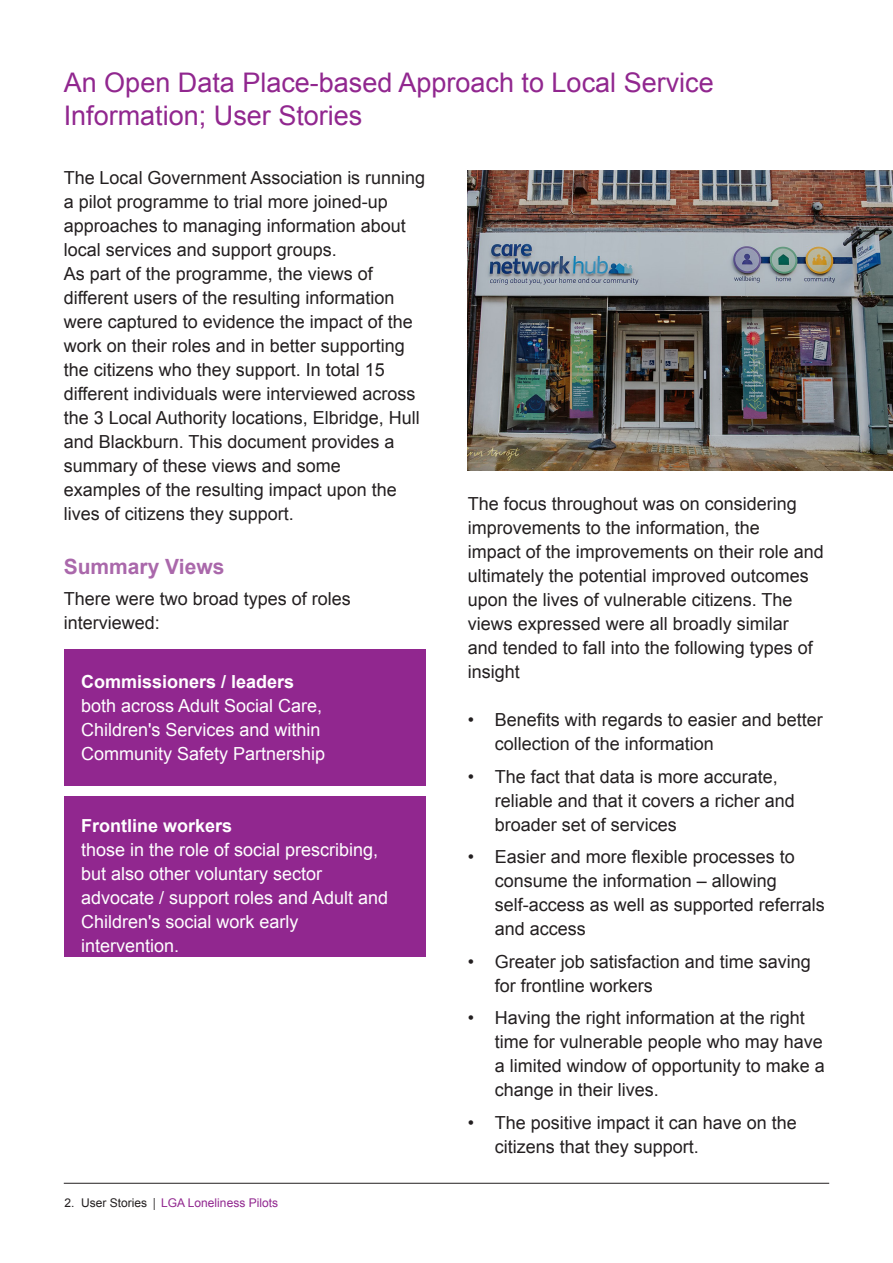
<style>
.page{position:relative;width:893px;height:1263px;background:#fff}
.page>*{position:absolute;margin:0;border:0;box-sizing:border-box;transform-origin:0 0}
.t1{font:27px/33px "Arial";color:#91278f}
.t2{font:700 21px "Arial";color:#aa68ab}
.t3{font:18px/24px "Arial";color:#231f20}
.t4{font:18px/24px "Arial";color:#fff}
.t5{font:12px "Arial";color:#91278f}
.s1{font-weight:700}
.s2{color:#231f20}
.s3{font-family:"Minion Pro";color:#231f20}
</style>
<div class="page">
<div style="left:64px;top:796px;width:361px;height:161px;background:#91278f"></div>
<div style="left:65px;top:649px;width:361px;height:137px;background:#91278f"></div>
<hr style="left:64px;top:1183px;width:765px;height:1px;background:#231f20">
<img style="left:468px;top:171px;width:425px;height:300px">
<p class="t1" style="left:64px;top:66px;width:651px">An Open Data Place-based Approach to Local Service<br>Information; User Stories</p>
<p class="t3" style="left:64px;top:165px;width:363px">The Local Government Association is running a pilot programme to trial more joined-up approaches to managing information about local services and support groups.</p>
<p class="t3" style="left:64px;top:261px;width:311px">As part of the programme, the views of</p>
<p class="t3" style="left:64px;top:285px;width:358px">different users of the resulting information were captured to evidence the impact of the work on their roles and in better supporting the citizens who they support. In total 15 different individuals were interviewed across the 3 Local Authority locations, Elbridge, Hull and Blackburn. This document provides a summary of these views and some</p>
<p class="t3" style="left:64px;top:477px;width:335px">examples of the resulting impact upon the lives of citizens they support.</p>
<p class="t2" style="left:64px;top:552px;width:162px">Summary Views</p>
<p class="t3" style="left:64px;top:587px;width:289px">There were two broad types of roles</p>
<p class="t3" style="left:64px;top:611px;width:98px">interviewed:</p>
<p class="t4" style="left:81px;top:670px;width:246px"><span class="s1">Commissioners / leaders </span>both across Adult Social Care,<br>Children's Services and within<br>Community Safety Partnership</p>
<p class="t4" style="left:81px;top:814px;width:309px"><span class="s1">Frontline workers<br></span>those in the role of social prescribing, but also other voluntary sector advocate / support roles and Adult and<br>Children's social work early intervention.</p>
<p class="t5" style="left:65px;top:1195px;width:215px"><span class="s2">2. User Stories</span> <span class="s3">|</span> LGA Loneliness Pilots</p>
<p class="t3" style="left:468px;top:492px;width:331px">The focus throughout was on considering</p>
<p class="t3" style="left:468px;top:516px;width:294px">improvements to the information, the</p>
<p class="t3" style="left:468px;top:540px;width:358px">impact of the improvements on their role and ultimately the potential improved outcomes upon the lives of vulnerable citizens. The views expressed were all broadly similar<br>and tended to fall into the following types of insight</p>
<p class="t3" style="left:495px;top:708px;width:330px;text-indent:-27px">• Benefits with regards to easier and better collection of the information</p>
<p class="t3" style="left:495px;top:765px;width:302px;text-indent:-27px">• The fact that data is more accurate, reliable and that it covers a richer and broader set of services</p>
<p class="t3" style="left:495px;top:845px;width:332px;text-indent:-27px">• Easier and more flexible processes to consume the information – allowing self-access as well as supported referrals and access</p>
<p class="t3" style="left:495px;top:950px;width:318px;text-indent:-27px">• Greater job satisfaction and time saving for frontline workers</p>
<p class="t3" style="left:495px;top:1006px;width:332px;text-indent:-27px">• Having the right information at the right time for vulnerable people who may have a limited window of opportunity to make a change in their lives.</p>
<p class="t3" style="left:495px;top:1111px;width:304px;text-indent:-27px">• The positive impact it can have on the citizens that they support.</p>
</div>
